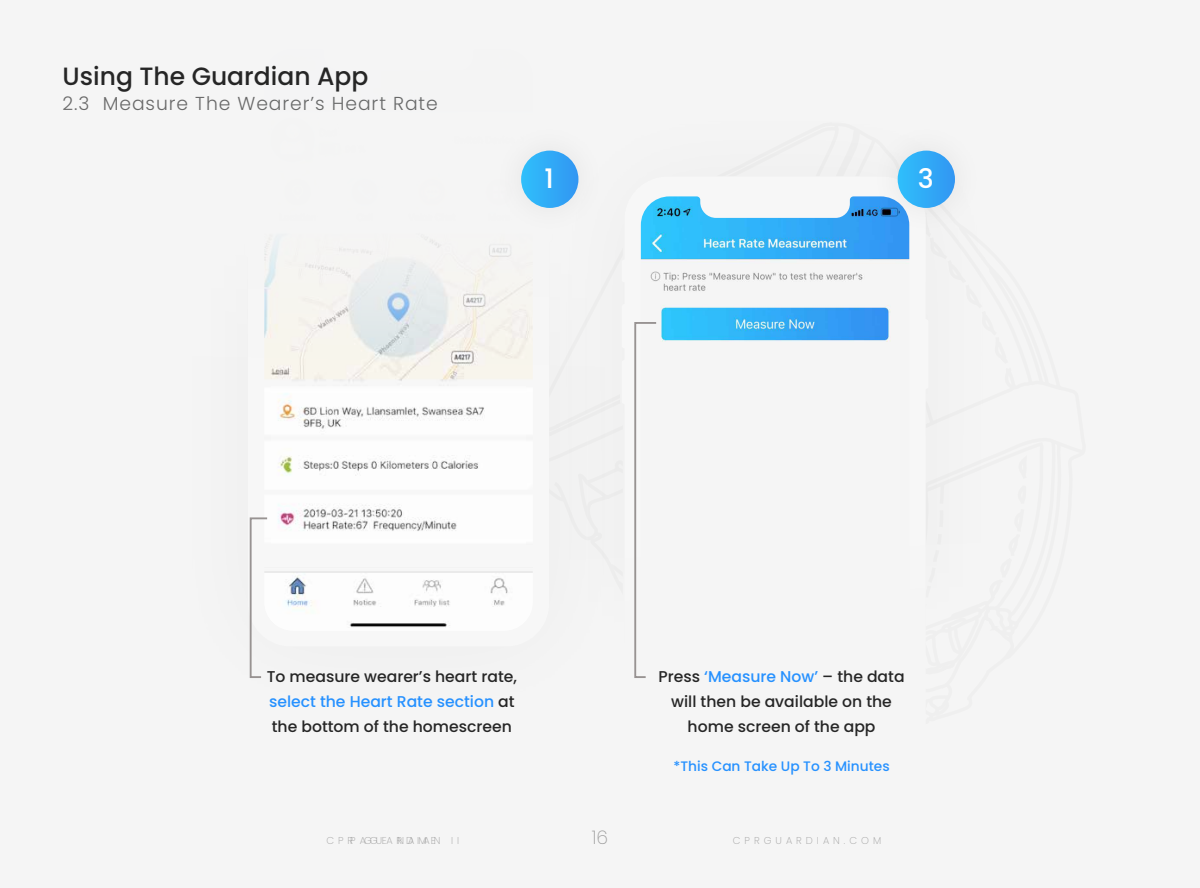
<style>
.page{position:relative;width:1200px;height:888px;background:#f5f5f5}
.page>*{position:absolute;margin:0;border:0;box-sizing:border-box;transform-origin:0 0}
.t1{font:500 26.81px "Poppins";color:#fff}
.t2{font:500 25px "Poppins";color:#262626}
.t3{font:300 18.75px "Poppins";letter-spacing:.05em;color:#696969}
.t4{font:200 18.75px "Poppins";color:#9e9e9e}
.t5{font:500 15.62px/25px "Poppins";color:#262626}
.t6{font:500 13.75px "Poppins";color:#2691ff}
.t7{font:200 10px "Poppins";letter-spacing:.4em;color:#9e9e9e}
.s1{color:#2691ff}
</style>
<div class="page">
<img style="left:264px;top:240px;width:265px;height:387px">
<svg style="left:521px;top:151px;width:57px;height:57px"></svg>
<svg style="left:249px;top:516px;width:20px;height:162px"></svg>
<div style="left:529px;top:83px;width:492px;height:804px;background:#f5f5f5"></div>
<img style="left:641px;top:196px;width:268px;height:146px">
<div style="left:867px;top:120px;width:119px;height:119px;background:#000;opacity:.08"></div>
<div style="left:898px;top:151px;width:57px;height:57px;background:linear-gradient(to right,#2fbffb,#3497f2);border-radius:29px"></div>
<svg style="left:634px;top:321px;width:24px;height:357px"></svg>
<h2 class="t2" style="left:63px;top:62px;width:307px">Using The Guardian App</h2>
<p class="t3" style="left:63px;top:93px;width:377px">2.3 Measure The Wearer’s Heart Rate</p>
<h1 class="t1" style="left:545px;top:163px;width:11px">1</h1>
<h1 class="t1" style="left:918px;top:163px;width:17px">3</h1>
<p class="t5" style="left:267px;top:663px;width:252px">To measure wearer’s heart rate, <span class="s1">select the Heart Rate section</span> at the bottom of the homescreen</p>
<p class="t5" style="left:659px;top:663px;width:248px;text-align:center">Press <span class="s1">‘Measure Now’</span> – the data will then be available on the home screen of the app</p>
<p class="t6" style="left:674px;top:758px;width:218px">*This Can Take Up To 3 Minutes</p>
<p class="t7" style="left:350px;top:835px;width:87px">PAGE NAME</p>
<p class="t4" style="left:592px;top:826px;width:18px">16</p>
<p class="t7" style="left:733px;top:835px;width:150px">CPRGUARDIAN.COM</p>
<p class="t7" style="left:326px;top:835px;width:134px">CPR GUARDIAN II</p>
</div>
